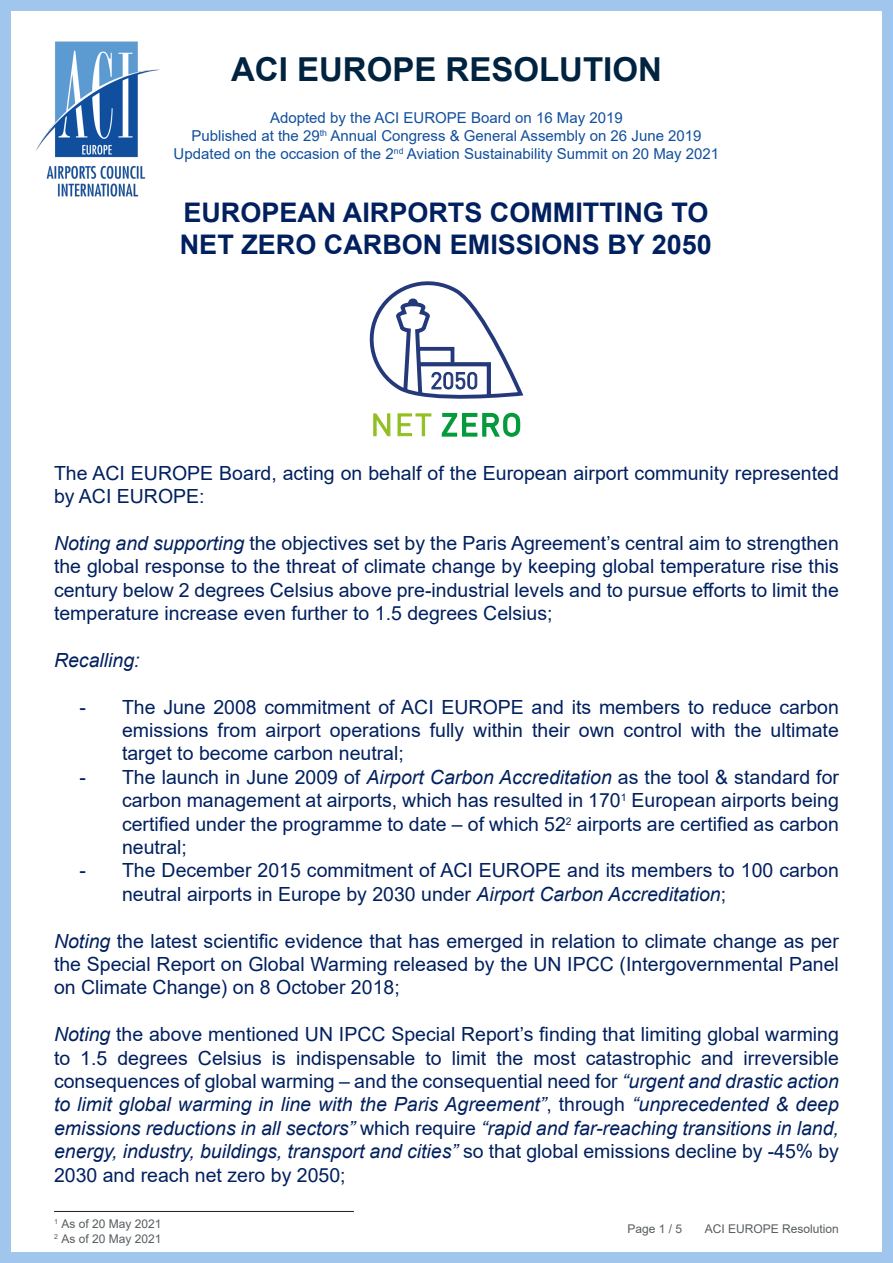
<style>
.page{position:relative;width:893px;height:1263px;background:#fff}
.page>*{position:absolute;margin:0;border:0;box-sizing:border-box;transform-origin:0 0}
.t1{font:700 33px "Arial";color:#002340}
.t2{font:700 27px "Arial";color:#00205f}
.t3{font:19.5px/23.4px "Arial";color:#00205f;text-align:justify}
.t4{font:italic 19.5px "Arial";color:#00205f}
.t5{font:15px "Arial";color:#114f9d}
.t6{font:12px "Arial";color:#585d60}
.s1{font-style:italic}
</style>
<div class="page">
<img style="left:36px;top:41px;width:124px;height:156px">
<svg style="left:369px;top:281px;width:155px;height:156px"></svg>
<hr style="left:54px;top:1211px;width:300px;height:1px;background:#231f20">
<div style="left:0;top:0;width:893px;height:11px;background:#a0c6ee"></div>
<div style="left:0;top:0;width:11px;height:1263px;background:#a0c6ee"></div>
<div style="left:882px;top:0;width:11px;height:1263px;background:#a0c6ee"></div>
<div style="left:0;top:1252px;width:893px;height:10px;background:#a0c6ee"></div>
<p class="t1" style="left:231px;top:46px;width:432px">ACI EUROPE RESOLUTION</p>
<p class="t5" style="left:270px;top:107px;width:354px">Adopted by the ACI EUROPE Board on 16 May 2019</p>
<p class="t5" style="left:191px;top:125px;width:512px">Published at the 29<sup>th</sup> Annual Congress &amp; General Assembly on 26 June 2019</p>
<p class="t5" style="left:174px;top:143px;width:547px">Updated on the occasion of the 2<sup>nd</sup> Aviation Sustainability Summit on 20 May 2021</p>
<p class="t2" style="left:183px;top:193px;width:527px">EUROPEAN AIRPORTS COMMITTING TO</p>
<p class="t2" style="left:180px;top:226px;width:534px">NET ZERO CARBON EMISSIONS BY 2050</p>
<p class="t3" style="left:54px;top:461px;width:786px">The ACI EUROPE Board, acting on behalf of the European airport community represented by ACI EUROPE:</p>
<p class="t3" style="left:54px;top:531px;width:786px"><span class="s1">Noting and supporting</span> the objectives set by the Paris Agreement’s central aim to strengthen the global response to the threat of climate change by keeping global temperature rise this century below 2 degrees Celsius above pre-industrial levels and to pursue efforts to limit the temperature increase even further to 1.5 degrees Celsius;</p>
<p class="t4" style="left:54px;top:647px;width:87px">Recalling:</p>
<p class="t3" style="left:122px;top:695px;width:718px;text-indent:-43px">- The June 2008 commitment of ACI EUROPE and its members to reduce carbon emissions from airport operations fully within their own control with the ultimate target to become carbon neutral;</p>
<p class="t3" style="left:122px;top:765px;width:718px;text-indent:-43px">- The launch in June 2009 of <span class="s1">Airport Carbon Accreditation</span> as the tool &amp; standard for carbon management at airports, which has resulted in 170<sup>1</sup> European airports being certified under the programme to date – of which 52<sup>2</sup> airports are certified as carbon neutral;</p>
<p class="t3" style="left:122px;top:859px;width:718px;text-indent:-43px">- The December 2015 commitment of ACI EUROPE and its members to 100 carbon neutral airports in Europe by 2030 under <span class="s1">Airport Carbon Accreditation</span>;</p>
<p class="t3" style="left:54px;top:929px;width:786px"><span class="s1">Noting</span> the latest scientific evidence that has emerged in relation to climate change as per the Special Report on Global Warming released by the UN IPCC (Intergovernmental Panel on Climate Change) on 8 October 2018;</p>
<p class="t3" style="left:54px;top:1022px;width:786px"><span class="s1">Noting</span> the above mentioned UN IPCC Special Report’s finding that limiting global warming to 1.5 degrees Celsius is indispensable to limit the most catastrophic and irreversible consequences of global warming – and the consequential need for <span class="s1">“urgent and drastic action to limit global warming in line with the Paris Agreement”</span>, through <span class="s1">“unprecedented &amp; deep emissions reductions in all sectors”</span> which require <span class="s1">“rapid and far-reaching transitions in land, energy, industry, buildings, transport and cities”</span> so that global emissions decline by -45% by 2030 and reach net zero by 2050;</p>
<p class="t6" style="left:54px;top:1216px;width:109px"><sup>1</sup> As of 20 May 2021</p>
<p class="t6" style="left:54px;top:1230px;width:109px"><sup>2</sup> As of 20 May 2021</p>
<p class="t6" style="left:627px;top:1221px;width:56px">Page 1 / 5</p>
<p class="t6" style="left:705px;top:1221px;width:136px">ACI EUROPE Resolution</p>
</div>
